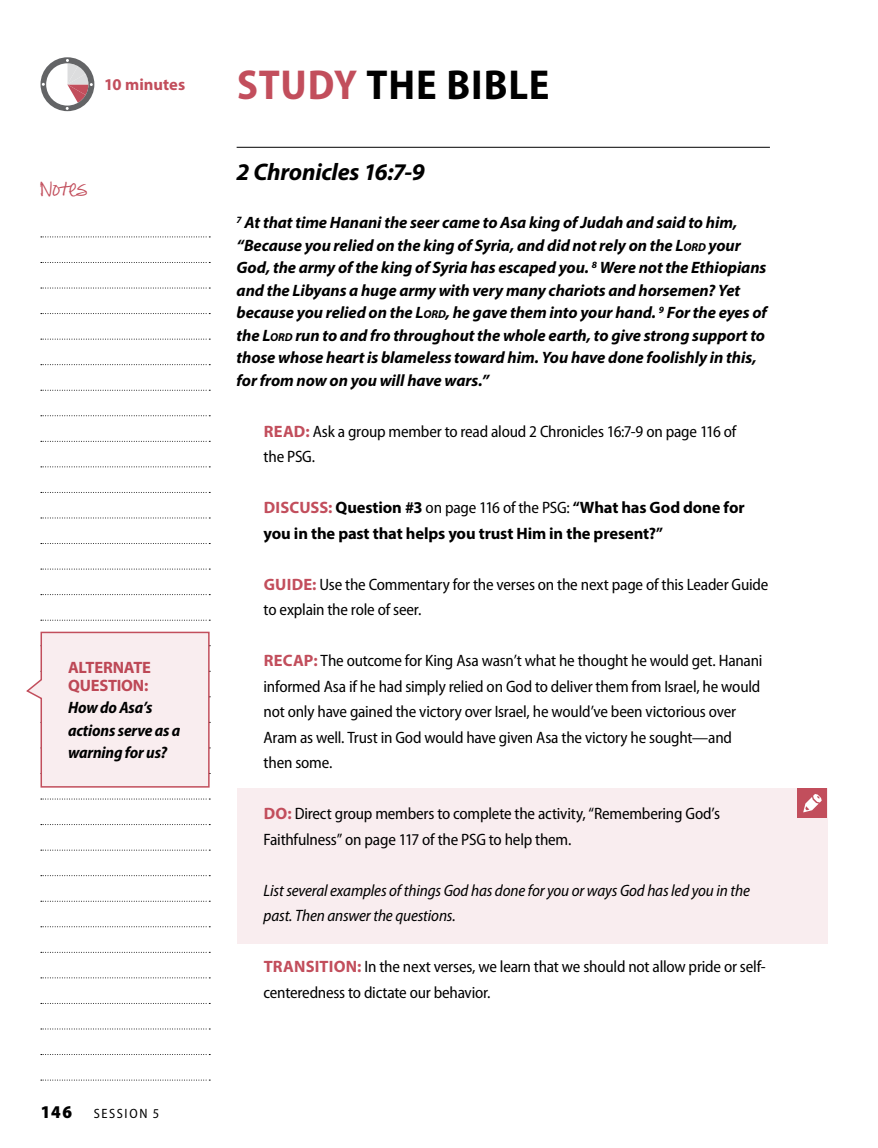
<style>
.page{position:relative;width:878px;height:1148px;background:#fff}
.page>*{position:absolute;margin:0;border:0;box-sizing:border-box;transform-origin:0 0}
.t1{font:700 semi-condensed 42px "Myriad Pro";letter-spacing:.02em;color:#000}
.t2{font:italic 700 24px "Myriad Pro";letter-spacing:-.01em;color:#000}
.t3{font:900 semi-condensed 18px "Myriad Pro";color:#000}
.t4{font:semi-condensed 16.5px/25.5px "Myriad Pro";letter-spacing:-.015em;color:#000}
.t5{font:italic 700 16.5px/22.5px "Myriad Pro";letter-spacing:-.005em;color:#000}
.t6{font:700 16.5px/25.5px "Myriad Pro";letter-spacing:-.01em;color:#000}
.t7{font:italic semi-condensed 16.5px/25.5px "Myriad Pro";letter-spacing:-.01em;color:#000}
.t8{font:italic 700 semi-condensed 16.5px/22.5px "Myriad Pro";letter-spacing:-.01em;color:#000}
.t9{font:700 16.5px/18px "Myriad Pro";letter-spacing:-.01em;color:#c24e5c}
.t10{font:15px "Pea Alesa";letter-spacing:-.03em;color:#c24e5c}
.t11{font:semi-condensed 13.5px "Myriad Pro";letter-spacing:.13em;color:#000}
.s1{color:#c24e5c}
.s2{font-size:11.55px}
.s3{font-weight:700;font-stretch:normal;color:#c24e5c}
.s4{font-weight:400;font-stretch:semi-condensed}
.s5{font-stretch:semi-condensed}
</style>
<div class="page">
<svg style="left:41px;top:236px;width:169px;height:1px"></svg>
<svg style="left:41px;top:262px;width:169px;height:1px"></svg>
<svg style="left:41px;top:288px;width:169px;height:1px"></svg>
<svg style="left:41px;top:313px;width:169px;height:1px"></svg>
<svg style="left:41px;top:339px;width:169px;height:1px"></svg>
<svg style="left:41px;top:364px;width:169px;height:1px"></svg>
<svg style="left:41px;top:390px;width:169px;height:1px"></svg>
<svg style="left:41px;top:415px;width:169px;height:1px"></svg>
<svg style="left:41px;top:441px;width:169px;height:1px"></svg>
<svg style="left:41px;top:466px;width:169px;height:1px"></svg>
<svg style="left:41px;top:492px;width:169px;height:1px"></svg>
<svg style="left:41px;top:517px;width:169px;height:1px"></svg>
<svg style="left:41px;top:543px;width:169px;height:1px"></svg>
<svg style="left:41px;top:568px;width:169px;height:1px"></svg>
<svg style="left:41px;top:594px;width:169px;height:1px"></svg>
<svg style="left:41px;top:620px;width:169px;height:1px"></svg>
<svg style="left:41px;top:798px;width:169px;height:1px"></svg>
<svg style="left:41px;top:824px;width:169px;height:1px"></svg>
<svg style="left:41px;top:849px;width:169px;height:1px"></svg>
<svg style="left:41px;top:875px;width:169px;height:1px"></svg>
<svg style="left:41px;top:900px;width:169px;height:1px"></svg>
<svg style="left:41px;top:926px;width:169px;height:1px"></svg>
<svg style="left:41px;top:952px;width:169px;height:1px"></svg>
<svg style="left:41px;top:977px;width:169px;height:1px"></svg>
<svg style="left:41px;top:1003px;width:169px;height:1px"></svg>
<svg style="left:41px;top:1028px;width:169px;height:1px"></svg>
<svg style="left:41px;top:1054px;width:169px;height:1px"></svg>
<svg style="left:41px;top:1079px;width:169px;height:1px"></svg>
<div style="left:237px;top:787px;width:590px;height:156px;background:#f9edef"></div>
<div style="left:796px;top:787px;width:30px;height:30px;background:#c24e5c"></div>
<svg style="left:803px;top:794px;width:18px;height:18px"></svg>
<svg style="left:26px;top:631px;width:184px;height:157px;background:#f7e8eb"></svg>
<hr style="left:237px;top:147px;width:532px;height:1px;background:#000">
<svg style="left:40px;top:57px;width:54px;height:54px"></svg>
<p class="t9" style="left:104px;top:75px;width:83px">10 minutes</p>
<p class="t10" style="left:40px;top:187px;width:48px">Notes</p>
<p class="t9" style="left:68px;top:657px;width:84px">ALTERNATE<br>QUESTION:</p>
<p class="t8" style="left:68px;top:696px;width:114px">How do Asa’s actions serve as a warning for us?</p>
<p class="t3" style="left:40px;top:1102px;width:33px">146</p>
<p class="t11" style="left:94px;top:1106px;width:67px">Sess ion 5</p>
<h1 class="t1" style="left:237px;top:61px;width:314px"><span class="s1">STUDY</span> THE BIBLE</h1>
<h2 class="t2" style="left:237px;top:156px;width:189px">2 Chronicles 16:7-9</h2>
<p class="t5" style="left:236px;top:211px;width:531px"><sup>7</sup> At that time Hanani the seer came to Asa king of Judah and said to him, “Because you relied on the king of Syria, and did not rely on the L<span class="s2">ORD</span> your God, the army of the king of Syria has escaped you. <sup>8</sup> Were not the Ethiopians and the Libyans a huge army with very many chariots and horsemen? Yet because you relied on the L<span class="s2">ORD</span>, he gave them into your hand. <sup>9</sup> For the eyes of the L<span class="s2">ORD</span> run to and fro throughout the whole earth, to give strong support to those whose heart is blameless toward him. You have done foolishly in this, for from now on you will have wars.”</p>
<p class="t4" style="left:263px;top:419px;width:474px"><span class="s3">READ:</span> Ask a group member to read aloud 2 Chronicles 16:7-9 on page 116 of the PSG.</p>
<p class="t6" style="left:263px;top:494px;width:482px"><span class="s1">DISCUSS:</span> Question #3 <span class="s4">on page 116 of the PSG:</span> <span class="s5">“</span>What has God done for you in the past that helps you trust Him in the present?<span class="s5">”</span></p>
<p class="t4" style="left:263px;top:572px;width:506px"><span class="s3">GUIDE:</span> Use the Commentary for the verses on the next page of this Leader Guide to explain the role of seer.</p>
<p class="t4" style="left:263px;top:648px;width:500px"><span class="s3">RECAP:</span> The outcome for King Asa wasn’t what he thought he would get. Hanani informed Asa if he had simply relied on God to deliver them from Israel, he would not only have gained the victory over Israel, he would’ve been victorious over Aram as well. Trust in God would have given Asa the victory he sought—and then some.</p>
<p class="t4" style="left:263px;top:801px;width:458px"><span class="s3">DO:</span> Direct group members to complete the activity, “Remembering God’s<br>Faithfulness” on page 117 of the PSG to help them.</p>
<p class="t7" style="left:263px;top:878px;width:488px">List several examples of things God has done for you or ways God has led you in the past. Then answer the questions.</p>
<p class="t4" style="left:263px;top:954px;width:503px"><span class="s3">TRANSITION:</span> In the next verses, we learn that we should not allow pride or self&shy;centeredness to dictate our behavior.</p>
</div>
